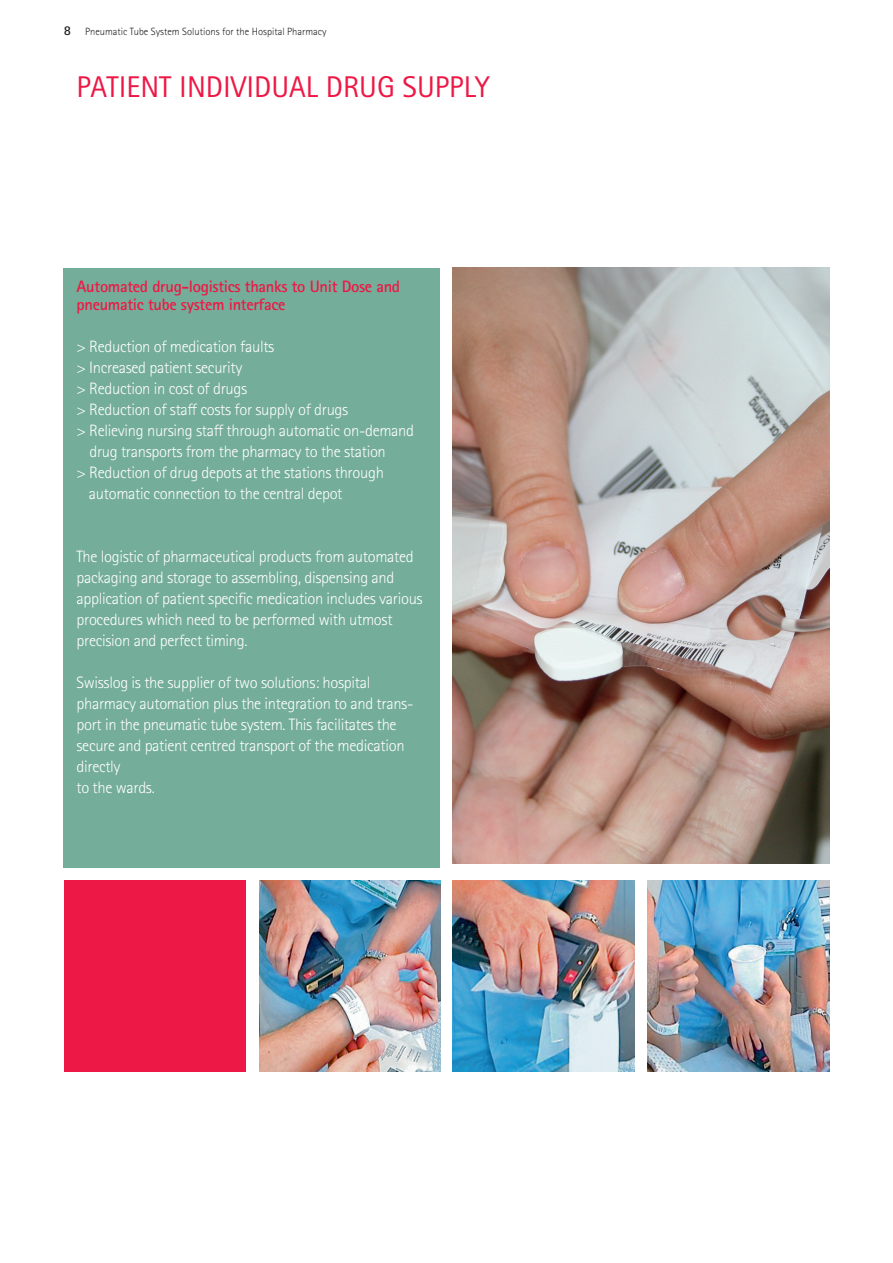
<style>
.page{position:relative;width:893px;height:1263px;background:#fff}
.page>*{position:absolute;margin:0;border:0;box-sizing:border-box;transform-origin:0 0}
.t1{font:30px "Rotis Sans Serif Pro";color:#ed1845}
.t2{font:300 16.5px/21px "Rotis Sans Serif Pro";letter-spacing:-.02em;color:#fff}
.t3{font:700 16.5px/18px "Rotis Sans Serif Pro";letter-spacing:-.02em;color:#ed1845}
.t4{font:700 13.5px "Rotis Sans Serif Pro";color:#231f20}
.t5{font:300 10.5px "Rotis Sans Serif Pro";color:#231f20}
</style>
<div class="page">
<div style="left:64px;top:880px;width:182px;height:191px;background:#ed1845"></div>
<img style="left:259px;top:880px;width:182px;height:191px">
<img style="left:453px;top:880px;width:182px;height:191px">
<img style="left:647px;top:880px;width:182px;height:191px">
<img style="left:453px;top:268px;width:376px;height:595px">
<div style="left:64px;top:268px;width:376px;height:599px;background:#74ad99"></div>
<p class="t4" style="left:64px;top:22px;width:9px">8</p>
<p class="t5" style="left:85px;top:25px;width:243px">Pneumatic Tube System Solutions for the Hospital Pharmacy</p>
<h1 class="t1" style="left:77px;top:69px;width:415px">PATIENT INDIVIDUAL DRUG SUPPLY</h1>
<p class="t3" style="left:77px;top:277px;width:325px">Automated drug-logistics thanks to Unit Dose and pneumatic tube system interface</p>
<p class="t2" style="left:77px;top:336px;width:199px">&gt; Reduction of medication faults</p>
<p class="t2" style="left:77px;top:357px;width:167px">&gt; Increased patient security</p>
<p class="t2" style="left:77px;top:378px;width:172px">&gt; Reduction in cost of drugs</p>
<p class="t2" style="left:77px;top:399px;width:273px">&gt; Reduction of staff costs for supply of drugs</p>
<p class="t2" style="left:77px;top:420px;width:339px">&gt; Relieving nursing staff through automatic on-demand</p>
<p class="t2" style="left:89px;top:441px;width:298px">drug transports from the pharmacy to the station</p>
<p class="t2" style="left:77px;top:462px;width:309px">&gt; Reduction of drug depots at the stations through</p>
<p class="t2" style="left:89px;top:483px;width:255px">automatic connection to the central depot</p>
<p class="t2" style="left:77px;top:546px;width:348px">The logistic of pharmaceutical products from automated packaging and storage to assembling, dispensing and application of patient specific medication includes various procedures which need to be performed with utmost precision and perfect timing.</p>
<p class="t2" style="left:77px;top:672px;width:338px">Swisslog is the supplier of two solutions: hospital pharmacy automation plus the integration to and trans&shy;port in the pneumatic tube system. This facilitates the secure and patient centred transport of the medication directly<br>to the wards.</p>
</div>
